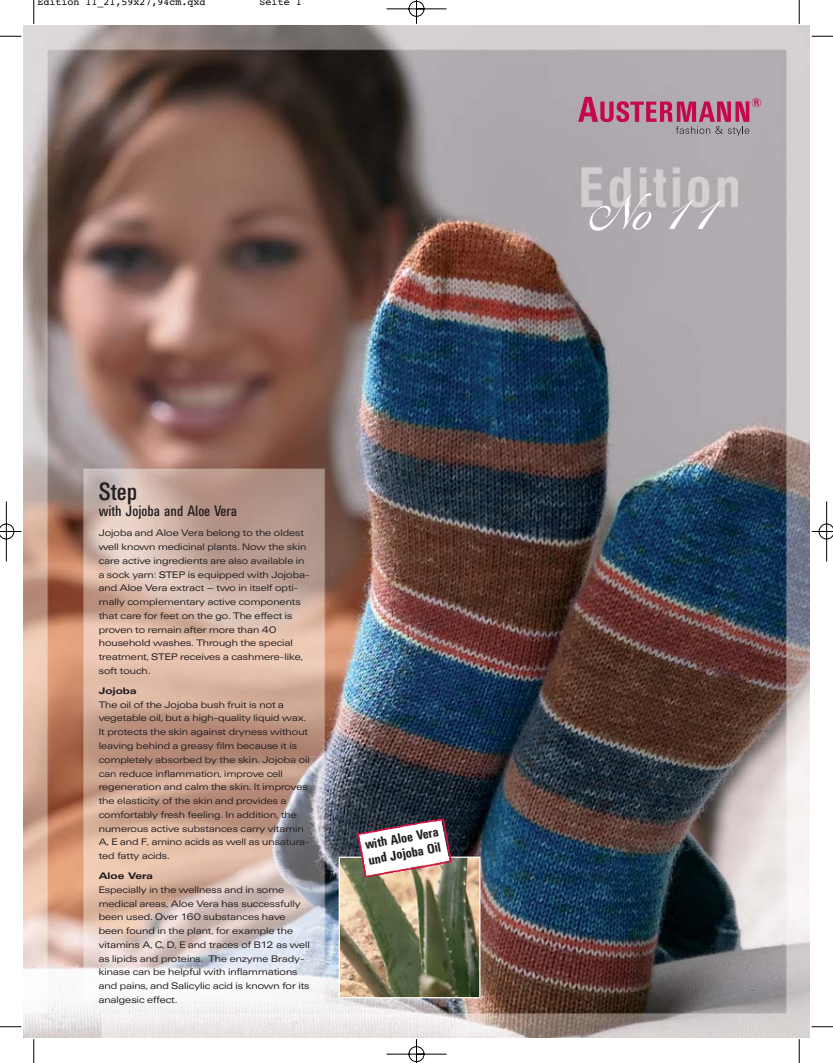
<style>
.page{position:relative;width:833px;height:1063px;background:#fff}
.page>*{position:absolute;margin:0;border:0;box-sizing:border-box;transform-origin:0 0}
.t1{font:67px "Ballantines";color:#fff}
.t2{font:25px "Univers Condensed BQ";color:#231f20}
.t3{font:15px "Univers Condensed BQ";color:#231f20}
.t4{font:700 13.5px/15.5px "Univers Condensed BQ";color:#231f20}
.t5{font:10px "Courier";color:#000}
.t6{font:9.38px/13.8px "Univers Extended BQ";color:#231f20}
.t7{font:900 9.38px "Univers Extended BQ";color:#231f20}
</style>
<div class="page">
<img style="left:0;top:0;width:832px;height:1062px">
<p class="t5" style="left:38px;top:-1px;width:170px">Edition 11_21,59x27,94cm.qxd</p>
<p class="t5" style="left:260px;top:-1px;width:44px">Seite 1</p>
<h2 class="t2" style="left:99px;top:482px;width:40px">Step</h2>
<h3 class="t3" style="left:99px;top:505px;width:140px">with Jojoba and Aloe Vera</h3>
<p class="t6" style="left:99px;top:527px;width:212px">Jojoba and Aloe Vera belong to the oldest well known medicinal plants. Now the skin care active ingredients are also available in a sock yarn: STEP is equipped with Jojoba&shy;and Aloe Vera extract – two in itself opti&shy;mally complementary active components that care for feet on the go. The effect is proven to remain after more than 40 household washes. Through the special treatment, STEP receives a cashmere-like, soft touch.</p>
<p class="t7" style="left:99px;top:687px;width:39px">Jojoba</p>
<p class="t6" style="left:99px;top:698px;width:212px">The oil of the Jojoba bush fruit is not a vegetable oil, but a high-quality liquid wax.<br>It protects the skin against dryness without leaving behind a greasy film because it is completely absorbed by the skin. Jojoba oil can reduce inflammation, improve cell regeneration and calm the skin. It improves the elasticity of the skin and provides a comfortably fresh feeling. In addition, the numerous active substances carry vitamin A, E and F, amino acids as well as unsatura&shy;ted fatty acids.</p>
<p class="t7" style="left:99px;top:872px;width:56px">Aloe Vera</p>
<p class="t6" style="left:99px;top:883px;width:213px">Especially in the wellness and in some medical areas, Aloe Vera has successfully been used. Over 160 substances have been found in the plant, for example the vitamins A, C, D, E and traces of B12 as well as lipids and proteins. The enzyme Brady&shy;kinase can be helpful with inflammations and pains, and Salicylic acid is known for its analgesic effect.</p>
<h3 class="t4" style="left:364px;top:838px;width:76px;rotate:-10deg">with Aloe Vera und Jojoba Oil</h3>
<h1 class="t1" style="left:594px;top:167px;width:130px">No 11</h1>
</div>
